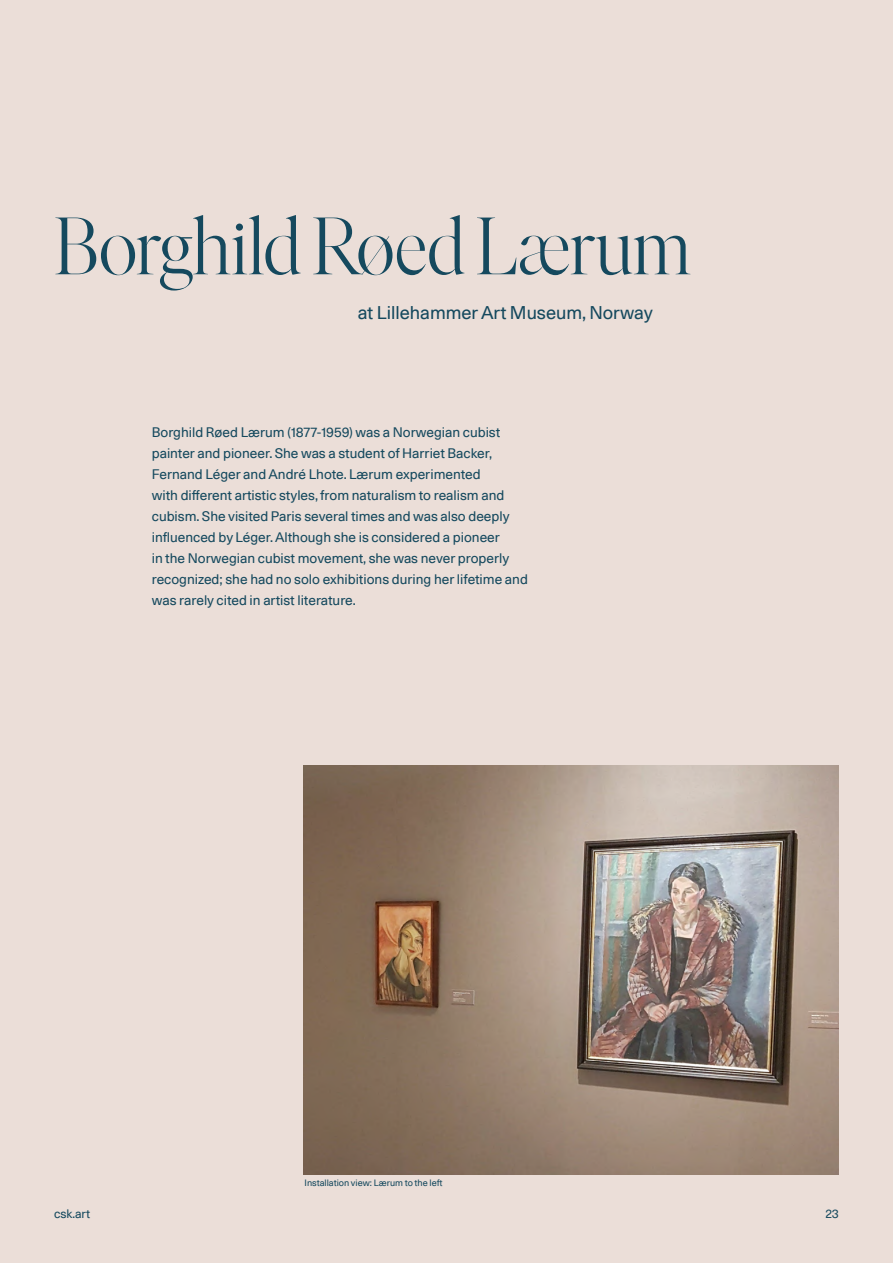
<style>
.page{position:relative;width:893px;height:1263px;background:#ebded8}
.page>*{position:absolute;margin:0;border:0;box-sizing:border-box;transform-origin:0 0}
.Big_Header_Blue_New{font:300 81px "Ivar Fine";letter-spacing:-.005em;color:#15495e}
.Small_Header{font:18px "Unica 77 LLTT";color:#15495e}
.Body_Text{font:13.5px/21px "Unica 77 LLTT";color:#15495e}
.t1{font:12px "Unica 77 LLTT";color:#15495e}
.Bildetekst_Blue{font:9px "Unica 77 LLTT";color:#15495e}
</style>
<div class="page">
<img style="left:304px;top:765px;width:535px;height:409px">
<p class="Big_Header_Blue_New" style="left:54px;top:204px;width:638px">Borghild Røed Lærum</p>
<p class="Small_Header" style="left:358px;top:301px;width:297px">at Lillehammer Art Museum, Norway</p>
<p class="Body_Text" style="left:152px;top:421px;width:378px">Borghild Røed Lærum (1877-1959) was a Norwegian cubist painter and pioneer. She was a student of Harriet Backer, Fernand Léger and André Lhote. Lærum experimented<br>with different artistic styles, from naturalism to realism and cubism. She visited Paris several times and was also deeply influenced by Léger. Although she is considered a pioneer<br>in the Norwegian cubist movement, she was never properly recognized; she had no solo exhibitions during her lifetime and was rarely cited in artist literature.</p>
<p class="Bildetekst_Blue" style="left:305px;top:1177px;width:140px">Installation view: Lærum to the left</p>
<p class="t1" style="left:54px;top:1206px;width:38px">csk.art</p>
<p class="t1" style="left:825px;top:1206px;width:15px">23</p>
</div>
